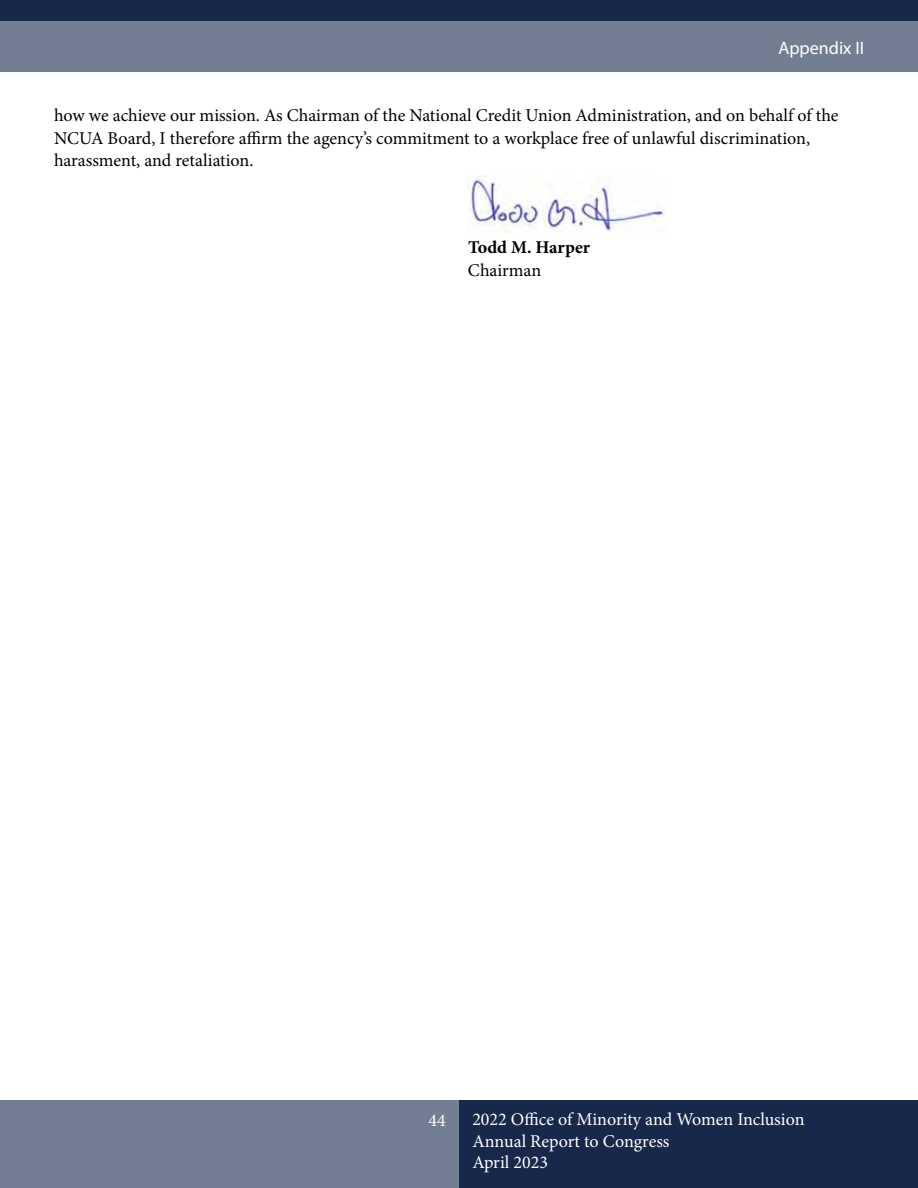
<style>
.page{position:relative;width:918px;height:1188px;background:#fff}
.page>*{position:absolute;margin:0;border:0;box-sizing:border-box;transform-origin:0 0}
.body_text{font:18px/22.5px "Minion Pro";letter-spacing:-.005em;color:#000}
.t1{font:18px/21.6px "Minion Pro";color:#fff}
.signature_block{font:700 18px/22.5px "Minion Pro";color:#000}
.t2{font:18px "Myriad Pro";color:#fff}
.s1{font-weight:400}
</style>
<div class="page">
<div style="left:0;top:0;width:918px;height:22px;background:#18284b"></div>
<div style="left:0;top:22px;width:918px;height:50px;background:#747e93"></div>
<div style="left:0;top:1100px;width:459px;height:88px;background:#747e93"></div>
<div style="left:459px;top:1100px;width:459px;height:88px;background:#18284b"></div>
<img style="left:467px;top:176px;width:199px;height:56px">
<p class="t2" style="left:778px;top:36px;width:87px">Appendix II</p>
<p class="body_text" style="left:54px;top:104px;width:786px">how we achieve our mission. As Chairman of the National Credit Union Administration, and on behalf of the<br>NCUA Board, I therefore affirm the agency’s commitment to a workplace free of unlawful discrimination, harassment, and retaliation.</p>
<p class="signature_block" style="left:468px;top:236px;width:124px">Todd M. Harper<br><span class="s1">Chairman</span></p>
<p class="t1" style="left:428px;top:1109px;width:19px">44</p>
<p class="t1" style="left:472px;top:1109px;width:334px">2022 Office of Minority and Women Inclusion<br>Annual Report to Congress<br>April 2023</p>
</div>
